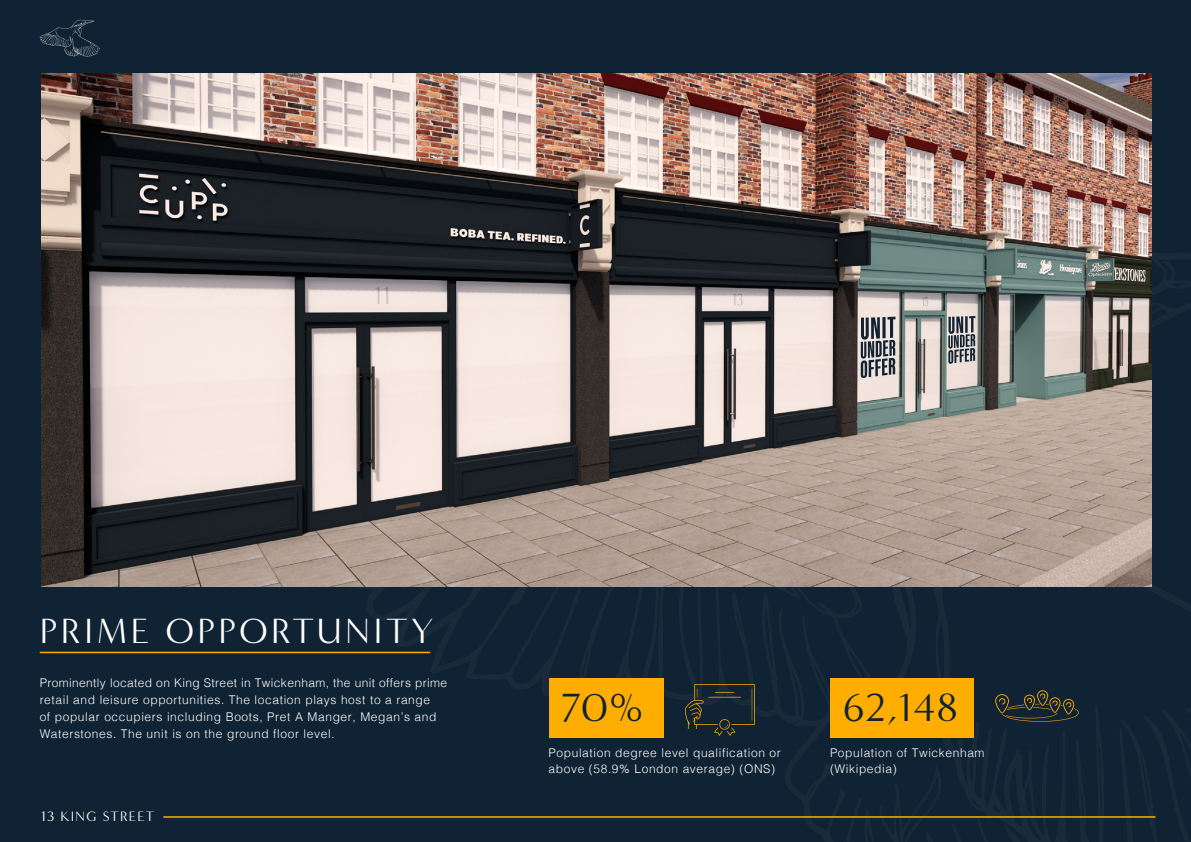
<style>
.page{position:relative;width:1191px;height:842px;background:#102334}
.page>*{position:absolute;margin:0;border:0;box-sizing:border-box;transform-origin:0 0}
.t1{font:40px "Minerva Modern";letter-spacing:.02em;color:#102334}
.t2{font:36px "Minerva Modern";letter-spacing:.1em;color:#fff}
.t3{font:14px "Minerva Modern";letter-spacing:.08em;color:#fff}
.t4{font:300 12px/17px "Helvetica";letter-spacing:.05em;color:#fff}
</style>
<div class="page">
<div style="left:548px;top:679px;width:115px;height:59px;background:#ffae00"></div>
<div style="left:830px;top:678px;width:143px;height:60px;background:#ffae00"></div>
<hr style="left:40px;top:652px;width:390px;height:1px;background:#ffae00">
<hr style="left:163px;top:816px;width:992px;height:2px;background:#ffae00">
<svg style="left:40px;top:20px;width:60px;height:37px"></svg>
<svg style="left:684px;top:684px;width:71px;height:52px"></svg>
<img style="left:41px;top:74px;width:1110px;height:513px">
<svg style="left:860px;top:317px;width:35px;height:61px"></svg>
<svg style="left:948px;top:316px;width:27px;height:48px"></svg>
<svg style="left:995px;top:690px;width:83px;height:32px"></svg>
<h2 class="t2" style="left:40px;top:610px;width:395px">PRIME OPPORTUNITY</h2>
<p class="t4" style="left:40px;top:674px;width:409px">Prominently located on King Street in Twickenham, the unit offers prime retail and leisure opportunities. The location plays host to a range<br>of popular occupiers including Boots, Pret A Manger, Megan’s and Waterstones. The unit is on the ground floor level.</p>
<p class="t3" style="left:41px;top:808px;width:115px">13 KING STREET</p>
<h1 class="t1" style="left:561px;top:685px;width:83px">70%</h1>
<p class="t4" style="left:548px;top:744px;width:234px;line-height:16px">Population degree level qualification or above (58.9% London average) (ONS)</p>
<h1 class="t1" style="left:842px;top:685px;width:117px">62,148</h1>
<p class="t4" style="left:830px;top:744px;width:156px;line-height:16px">Population of Twickenham (Wikipedia)</p>
</div>
